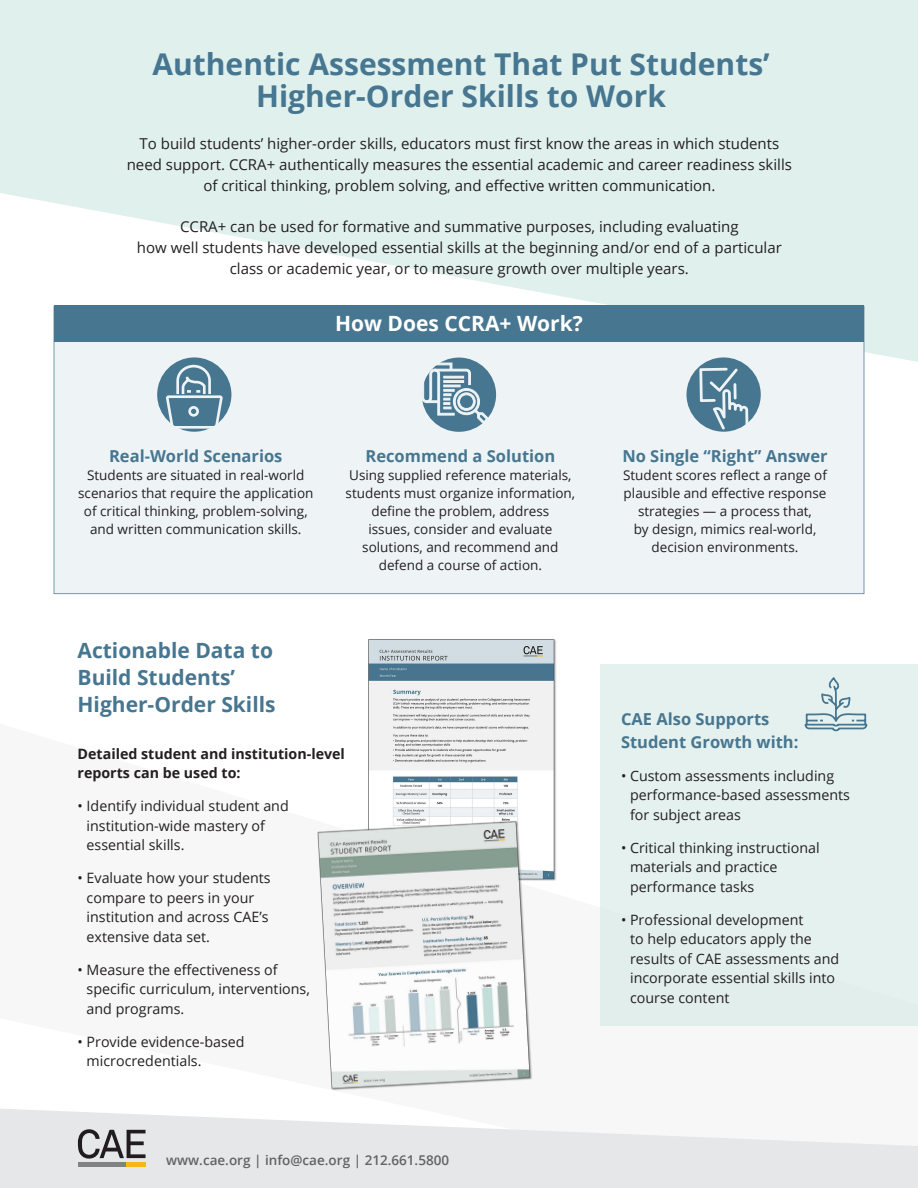
<style>
.page{position:relative;width:918px;height:1188px;background:#fff}
.page>*{position:absolute;margin:0;border:0;box-sizing:border-box;transform-origin:0 0}
.t1{font:700 30px/31.5px "Open Sans";color:#467690;text-align:center}
.t2{font:700 21px/27px "Open Sans";color:#467690}
.t3{font:700 21px "Open Sans";color:#fff}
.t4{font:700 16.5px/22.5px "Open Sans";color:#467690}
.t5{font:15px/21px "Open Sans";color:#231f20;text-align:center}
.t6{font:14.25px/19.5px "Open Sans";color:#231f20}
.t7{font:700 14.25px/19.5px "Open Sans";color:#231f20}
.t8{font:13.5px/18px "Open Sans";color:#231f20;text-align:center}
.t9{font:600 13.5px "Open Sans";color:#636366}
</style>
<div class="page">
<svg style="left:0;top:0;width:918px;height:362px;background:#e3f1ef"></svg>
<div style="left:54px;top:306px;width:810px;height:288px;background:#eef4f6;border:1px solid #7498aa"></div>
<div style="left:54px;top:306px;width:810px;height:36px;background:#467690"></div>
<div style="left:157px;top:357px;width:74px;height:75px;background:#467690;border-radius:50%"></div>
<svg style="left:164px;top:363px;width:59px;height:67px"></svg>
<div style="left:422px;top:358px;width:74px;height:74px;background:#467690;border-radius:50%"></div>
<div style="left:687px;top:357px;width:74px;height:75px;background:#467690;border-radius:50%"></div>
<svg style="left:422px;top:363px;width:68px;height:62px"></svg>
<svg style="left:699px;top:368px;width:49px;height:61px"></svg>
<div style="left:600px;top:664px;width:318px;height:362px;background:#e5f1ef"></div>
<svg style="left:804px;top:678px;width:64px;height:54px"></svg>
<svg style="left:0;top:1109px;width:918px;height:79px;fill:#e6e7e9"></svg>
<svg style="left:78px;top:1128px;width:68px;height:34px;background:#a4a4a5"></svg>
<hr style="left:125px;top:1162px;width:21px;height:4px;background:#f9b717">
<hr style="left:78px;top:1162px;width:47px;height:4px;background:#808284">
<img style="left:368px;top:639px;width:188px;height:242px">
<img style="left:317px;top:818px;width:221px;height:273px">
<h1 class="t1" style="left:153px;top:48px;width:619px">Authentic Assessment That Put Students’<br>Higher-Order Skills to Work</h1>
<p class="t5" style="left:127px;top:132px;width:667px">To build students’ higher-order skills, educators must first know the areas in which students need support. CCRA+ authentically measures the essential academic and career readiness skills of critical thinking, problem solving, and effective written communication.</p>
<p class="t5" style="left:137px;top:216px;width:646px">CCRA+ can be used for formative and summative purposes, including evaluating<br>how well students have developed essential skills at the beginning and/or end of a particular class or academic year, or to measure growth over multiple years.</p>
<h2 class="t3" style="left:335px;top:308px;width:249px">How Does CCRA+ Work?</h2>
<p class="t4" style="left:109px;top:445px;width:175px">Real-World Scenarios</p>
<p class="t8" style="left:78px;top:466px;width:237px">Students are situated in real-world scenarios that require the application of critical thinking, problem-solving, and written communication skills.</p>
<p class="t4" style="left:366px;top:445px;width:191px">Recommend a Solution</p>
<p class="t8" style="left:346px;top:466px;width:231px">Using supplied reference materials, students must organize information, define the problem, address<br>issues, consider and evaluate solutions, and recommend and defend a course of action.</p>
<h2 class="t2" style="left:78px;top:637px;width:200px">Actionable Data to<br>Build Students’<br>Higher-Order Skills</h2>
<p class="t7" style="left:78px;top:743px;width:269px">Detailed student and institution-level reports can be used to:</p>
<p class="t6" style="left:87px;top:796px;width:204px;text-indent:-9px">• Identify individual student and institution-wide mastery of essential skills.</p>
<p class="t6" style="left:87px;top:868px;width:186px;text-indent:-9px">• Evaluate how your students compare to peers in your institution and across CAE’s extensive data set.</p>
<p class="t6" style="left:87px;top:959px;width:225px;text-indent:-9px">• Measure the effectiveness of specific curriculum, interventions, and programs.</p>
<p class="t6" style="left:87px;top:1031px;width:159px;text-indent:-9px">• Provide evidence-based microcredentials.</p>
<p class="t9" style="left:166px;top:1150px;width:284px">www.cae.org | info@cae.org | 212.661.5800</p>
<p class="t4" style="left:622px;top:445px;width:207px">No Single “Right” Answer</p>
<p class="t8" style="left:623px;top:466px;width:205px">Student scores reflect a range of plausible and effective response strategies — a process that,<br>by design, mimics real-world, decision environments.</p>
<p class="t4" style="left:621px;top:708px;width:179px">CAE Also Supports<br>Student Growth with:</p>
<p class="t6" style="left:630px;top:766px;width:221px;text-indent:-9px">• Custom assessments including performance-based assessments for subject areas</p>
<p class="t6" style="left:630px;top:838px;width:191px;text-indent:-9px">• Critical thinking instructional materials and practice performance tasks</p>
<p class="t6" style="left:630px;top:910px;width:211px;text-indent:-9px">• Professional development<br>to help educators apply the results of CAE assessments and incorporate essential skills into course content</p>
</div>
